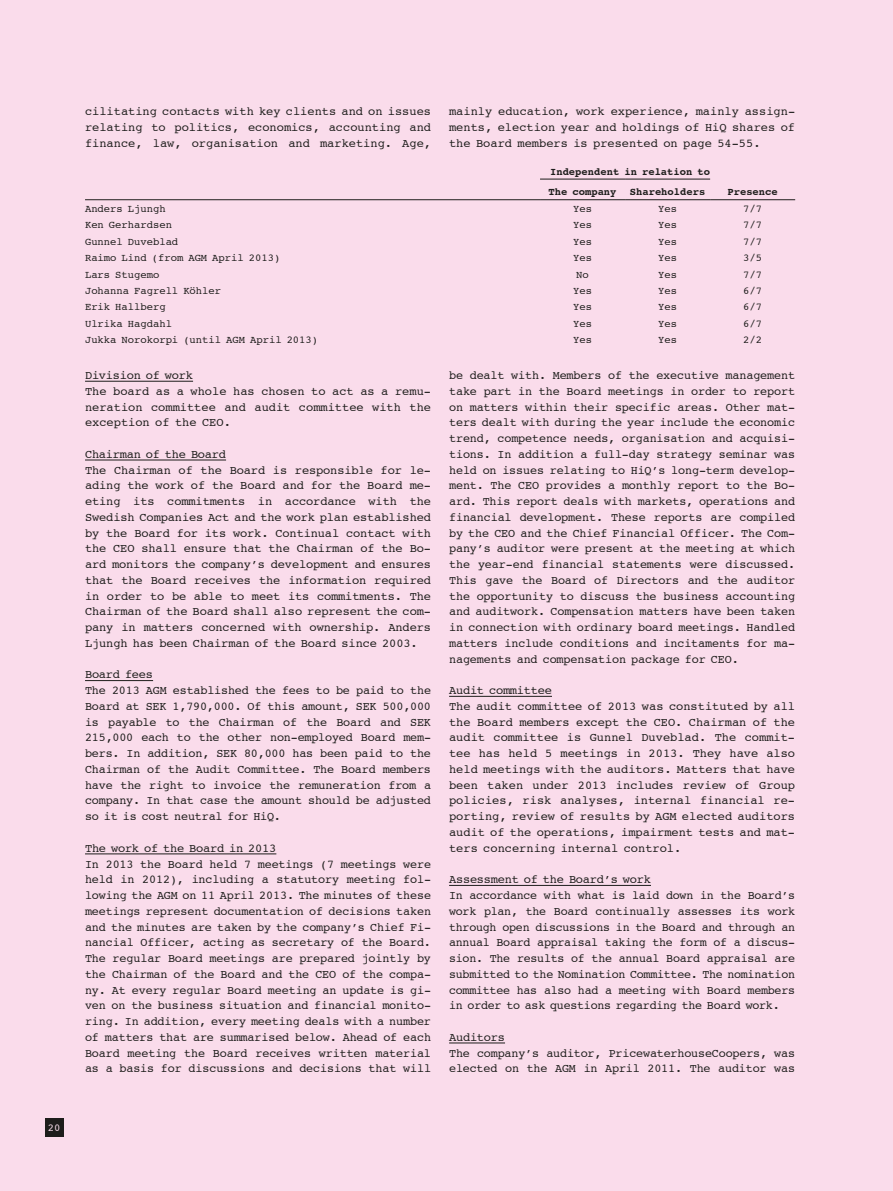
<style>
.page{position:relative;width:893px;height:1191px;background:#fadceb}
.page>*{position:absolute;margin:0;border:0;box-sizing:border-box;transform-origin:0 0}
.t1{font:12px/15.8px "Courier";letter-spacing:-.01em;color:#1d1d1b}
.t2{font:10.5px "Courier";color:#1d1d1b}
.t3{font:700 10.5px/20.7px "Courier";color:#1d1d1b}
.t4{font:10.5px "Courier";color:#fbe0ee}
</style>
<div class="page">
<div style="left:45px;top:1118px;width:18px;height:19px;background:#1d1d1b"></div>
<hr style="left:85px;top:199px;width:455px;height:1px;background:#1d1d1b">
<hr style="left:540px;top:199px;width:85px;height:1px;background:#1d1d1b">
<hr style="left:625px;top:199px;width:85px;height:1px;background:#1d1d1b">
<hr style="left:710px;top:199px;width:85px;height:1px;background:#1d1d1b">
<hr style="left:540px;top:179px;width:85px;height:1px;background:#1d1d1b">
<hr style="left:625px;top:179px;width:85px;height:1px;background:#1d1d1b">
<hr style="left:85px;top:381px;width:108px;height:1px;background:#1d1d1b">
<hr style="left:85px;top:459px;width:141px;height:1px;background:#1d1d1b">
<hr style="left:85px;top:680px;width:68px;height:1px;background:#1d1d1b">
<hr style="left:85px;top:853px;width:191px;height:1px;background:#1d1d1b">
<hr style="left:449px;top:696px;width:103px;height:1px;background:#1d1d1b">
<hr style="left:449px;top:885px;width:202px;height:1px;background:#1d1d1b">
<hr style="left:449px;top:1042px;width:56px;height:1px;background:#1d1d1b">
<p class="t4" style="left:48px;top:1119px;width:14px">20</p>
<p class="t1" style="left:85px;top:103px;width:348px;text-align:justify">cilitating contacts with key clients and on issues relating to politics, economics, accounting and finance, law, organisation and marketing. Age,</p>
<p class="t1" style="left:449px;top:103px;width:348px;text-align:justify">mainly education, work experience, mainly assign&shy;ments, election year and holdings of HiQ shares of the Board members is presented on page 54-55.</p>
<p class="t3" style="left:548px;top:161px;width:163px">Independent in relation to<br>The company</p>
<p class="t3" style="left:630px;top:181px;width:77px">Shareholders</p>
<p class="t3" style="left:727px;top:181px;width:52px">Presence</p>
<p class="t2" style="left:85px;top:200px;width:82px">Anders Ljungh</p>
<p class="t2" style="left:573px;top:200px;width:20px">Yes</p>
<p class="t2" style="left:658px;top:200px;width:20px">Yes</p>
<p class="t2" style="left:743px;top:200px;width:20px">7/7</p>
<p class="t2" style="left:85px;top:217px;width:88px">Ken Gerhardsen</p>
<p class="t2" style="left:573px;top:217px;width:20px">Yes</p>
<p class="t2" style="left:658px;top:217px;width:20px">Yes</p>
<p class="t2" style="left:743px;top:217px;width:20px">7/7</p>
<p class="t2" style="left:85px;top:233px;width:95px">Gunnel Duveblad</p>
<p class="t2" style="left:573px;top:233px;width:20px">Yes</p>
<p class="t2" style="left:658px;top:233px;width:20px">Yes</p>
<p class="t2" style="left:743px;top:233px;width:20px">7/7</p>
<p class="t2" style="left:85px;top:250px;width:197px">Raimo Lind (from AGM April 2013)</p>
<p class="t2" style="left:573px;top:250px;width:20px">Yes</p>
<p class="t2" style="left:658px;top:250px;width:20px">Yes</p>
<p class="t2" style="left:743px;top:250px;width:20px">3/5</p>
<p class="t2" style="left:85px;top:266px;width:76px">Lars Stugemo</p>
<p class="t2" style="left:576px;top:266px;width:14px">No</p>
<p class="t2" style="left:658px;top:266px;width:20px">Yes</p>
<p class="t2" style="left:743px;top:266px;width:20px">7/7</p>
<p class="t2" style="left:85px;top:283px;width:138px">Johanna Fagrell Köhler</p>
<p class="t2" style="left:573px;top:283px;width:20px">Yes</p>
<p class="t2" style="left:658px;top:283px;width:20px">Yes</p>
<p class="t2" style="left:743px;top:283px;width:20px">6/7</p>
<p class="t2" style="left:85px;top:299px;width:82px">Erik Hallberg</p>
<p class="t2" style="left:573px;top:299px;width:20px">Yes</p>
<p class="t2" style="left:658px;top:299px;width:20px">Yes</p>
<p class="t2" style="left:743px;top:299px;width:20px">6/7</p>
<p class="t2" style="left:85px;top:315px;width:88px">Ulrika Hagdahl</p>
<p class="t2" style="left:573px;top:315px;width:20px">Yes</p>
<p class="t2" style="left:658px;top:315px;width:20px">Yes</p>
<p class="t2" style="left:743px;top:315px;width:20px">6/7</p>
<p class="t2" style="left:85px;top:332px;width:235px">Jukka Norokorpi (until AGM April 2013)</p>
<p class="t2" style="left:573px;top:332px;width:20px">Yes</p>
<p class="t2" style="left:658px;top:332px;width:20px">Yes</p>
<p class="t2" style="left:743px;top:332px;width:20px">2/2</p>
<p class="t1" style="left:85px;top:367px;width:348px">Division of work<br>The board as a whole has chosen to act as a remu&shy;neration committee and audit committee with the exception of the CEO.</p>
<p class="t1" style="left:85px;top:446px;width:348px">Chairman of the Board<br>The Chairman of the Board is responsible for le&shy;ading the work of the Board and for the Board me&shy;eting its commitments in accordance with the Swedish Companies Act and the work plan established by the Board for its work. Continual contact with the CEO shall ensure that the Chairman of the Bo&shy;ard monitors the company’s development and ensures that the Board receives the information required in order to be able to meet its commitments. The Chairman of the Board shall also represent the com&shy;pany in matters concerned with ownership. Anders Ljungh has been Chairman of the Board since 2003.</p>
<p class="t1" style="left:85px;top:666px;width:348px">Board fees<br>The 2013 AGM established the fees to be paid to the Board at SEK 1,790,000. Of this amount, SEK 500,000 is payable to the Chairman of the Board and SEK 215,000 each to the other non-employed Board mem&shy;bers. In addition, SEK 80,000 has been paid to the Chairman of the Audit Committee. The Board members have the right to invoice the remuneration from a company. In that case the amount should be adjusted so it is cost neutral for HiQ.</p>
<p class="t1" style="left:85px;top:839px;width:348px">The work of the Board in 2013<br>In 2013 the Board held 7 meetings (7 meetings were held in 2012), including a statutory meeting fol&shy;lowing the AGM on 11 April 2013. The minutes of these meetings represent documentation of decisions taken and the minutes are taken by the company’s Chief Fi&shy;nancial Officer, acting as secretary of the Board.<br>The regular Board meetings are prepared jointly by the Chairman of the Board and the CEO of the compa&shy;ny. At every regular Board meeting an update is gi&shy;ven on the business situation and financial monito&shy;ring. In addition, every meeting deals with a number of matters that are summarised below. Ahead of each Board meeting the Board receives written material as a basis for discussions and decisions that will</p>
<p class="t1" style="left:449px;top:367px;width:348px;text-align:justify">be dealt with. Members of the executive management take part in the Board meetings in order to report on matters within their specific areas. Other mat&shy;ters dealt with during the year include the economic trend, competence needs, organisation and acquisi&shy;tions. In addition a full-day strategy seminar was held on issues relating to HiQ’s long-term develop&shy;ment. The CEO provides a monthly report to the Bo&shy;ard. This report deals with markets, operations and financial development. These reports are compiled by the CEO and the Chief Financial Officer. The Com&shy;pany’s auditor were present at the meeting at which the year-end financial statements were discussed.<br>This gave the Board of Directors and the auditor the opportunity to discuss the business accounting and auditwork. Compensation matters have been taken in connection with ordinary board meetings. Handled matters include conditions and incitaments for ma&shy;nagements and compensation package for CEO.</p>
<p class="t1" style="left:449px;top:682px;width:348px">Audit committee<br>The audit committee of 2013 was constituted by all the Board members except the CEO. Chairman of the audit committee is Gunnel Duveblad. The commit&shy;tee has held 5 meetings in 2013. They have also held meetings with the auditors. Matters that have been taken under 2013 includes review of Group policies, risk analyses, internal financial re&shy;porting, review of results by AGM elected auditors audit of the operations, impairment tests and mat&shy;ters concerning internal control.</p>
<p class="t1" style="left:449px;top:871px;width:348px">Assessment of the Board’s work<br>In accordance with what is laid down in the Board’s work plan, the Board continually assesses its work through open discussions in the Board and through an annual Board appraisal taking the form of a discus&shy;sion. The results of the annual Board appraisal are submitted to the Nomination Committee. The nomination committee has also had a meeting with Board members in order to ask questions regarding the Board work.</p>
<p class="t1" style="left:449px;top:1028px;width:347px">Auditors<br>The company’s auditor, PricewaterhouseCoopers, was elected on the AGM in April 2011. The auditor was</p>
</div>
